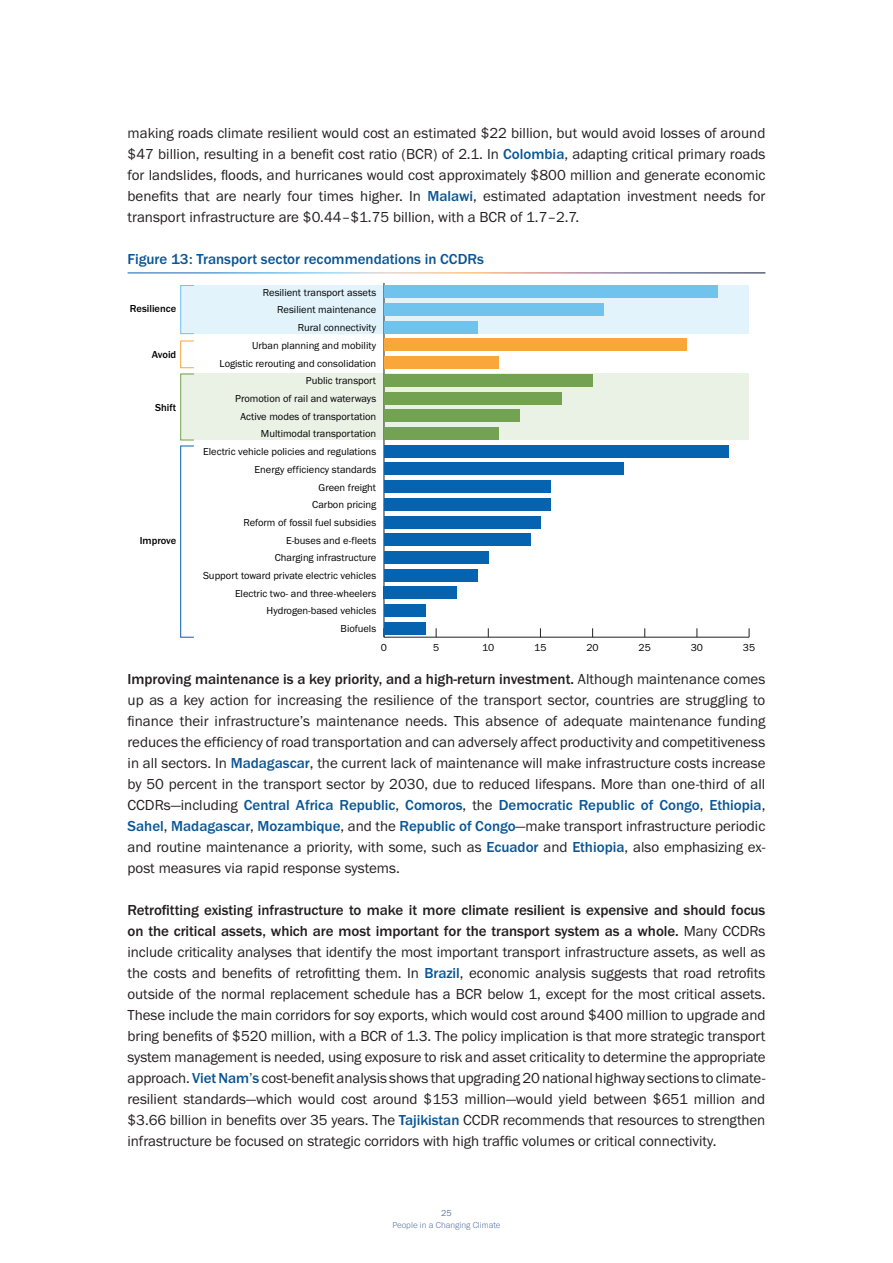
<style>
.page{position:relative;width:893px;height:1263px;background:#fff}
.page>*{position:absolute;margin:0;border:0;box-sizing:border-box;transform-origin:0 0}
.Main_Text{font:15px/21px "Franklin Gothic URW Boo";color:#231f20;text-align:justify}
.Figure_Title{font:500 15px "Franklin Gothic URW";color:#0b5594}
.t1{font:10.5px/17.7px "Franklin Gothic URW Boo";color:#000;text-align:right}
.t2{font:500 10.5px "Franklin Gothic URW";color:#000}
.t3{font:300 9px "Franklin Gothic URW";color:#6079a6}
.t4{font:9px "Franklin Gothic URW Boo";color:#6079a6}
.s1{font-family:"Franklin Gothic URW";font-weight:500;color:#0b5594}
.s2{font-family:"Franklin Gothic URW";font-weight:500}
</style>
<div class="page">
<div style="left:181px;top:374px;width:568px;height:66px;background:#eaf1e5"></div>
<div style="left:181px;top:285px;width:568px;height:49px;background:#e2f3fb"></div>
<div style="left:180px;top:285px;width:14px;height:49px;border:1px solid #6fc3ed"></div>
<div style="left:180px;top:341px;width:14px;height:27px;border:1px solid #f9a63a"></div>
<div style="left:180px;top:374px;width:14px;height:66px;border:1px solid #73a252"></div>
<div style="left:180px;top:446px;width:14px;height:191px;border:1px solid #0663af"></div>
<hr style="left:384px;top:637px;width:365px;height:1px;background:#231f20">
<hr style="left:384px;top:283px;width:1px;height:354px;background:#231f20">
<div style="left:384px;top:285px;width:334px;height:13px;background:#6fc3ed"></div>
<div style="left:384px;top:303px;width:219px;height:13px;background:#6fc3ed"></div>
<div style="left:384px;top:321px;width:94px;height:13px;background:#6fc3ed"></div>
<div style="left:384px;top:339px;width:302px;height:12px;background:#f9a63a"></div>
<div style="left:384px;top:356px;width:115px;height:13px;background:#f9a63a"></div>
<div style="left:384px;top:374px;width:209px;height:13px;background:#73a252"></div>
<div style="left:384px;top:392px;width:177px;height:12px;background:#73a252"></div>
<div style="left:384px;top:409px;width:136px;height:13px;background:#73a252"></div>
<div style="left:384px;top:427px;width:115px;height:13px;background:#73a252"></div>
<div style="left:384px;top:445px;width:344px;height:13px;background:#0663af"></div>
<div style="left:384px;top:462px;width:240px;height:13px;background:#0663af"></div>
<div style="left:384px;top:480px;width:167px;height:13px;background:#0663af"></div>
<div style="left:384px;top:498px;width:167px;height:13px;background:#0663af"></div>
<div style="left:384px;top:516px;width:156px;height:12px;background:#0663af"></div>
<div style="left:384px;top:533px;width:146px;height:13px;background:#0663af"></div>
<div style="left:384px;top:551px;width:104px;height:13px;background:#0663af"></div>
<div style="left:384px;top:569px;width:94px;height:12px;background:#0663af"></div>
<div style="left:384px;top:586px;width:73px;height:13px;background:#0663af"></div>
<div style="left:384px;top:604px;width:42px;height:13px;background:#0663af"></div>
<div style="left:384px;top:622px;width:42px;height:13px;background:#0663af"></div>
<p class="Main_Text" style="left:128px;top:122px;width:639px">making roads climate resilient would cost an estimated $22 billion, but would avoid losses of around $47 billion, resulting in a benefit cost ratio (BCR) of 2.1. In <span class="s1">Colombia</span>, adapting critical primary roads for landslides, floods, and hurricanes would cost approximately $800 million and generate economic benefits that are nearly four times higher. In <span class="s1">Malawi</span>, estimated adaptation investment needs for transport infrastructure are $0.44–$1.75 billion, with a BCR of 1.7–2.7.</p>
<p class="Figure_Title" style="left:128px;top:250px;width:358px">Figure 13: Transport sector recommendations in CCDRs</p>
<p class="t1" style="left:203px;top:283px;width:175px">Resilient transport assets<br>Resilient maintenance<br>Rural connectivity<br>Urban planning and mobility<br>Logistic rerouting and consolidation<br>Public transport<br>Promotion of rail and waterways<br>Active modes of transportation<br>Multimodal transportation<br>Electric vehicle policies and regulations<br>Energy efficiency standards<br>Green freight<br>Carbon pricing<br>Reform of fossil fuel subsidies<br>E-buses and e-fleets<br>Charging infrastructure<br>Support toward private electric vehicles<br>Electric two- and three-wheelers<br>Hydrogen-based vehicles<br>Biofuels</p>
<p class="t2" style="left:130px;top:302px;width:48px">Resilience</p>
<p class="t2" style="left:152px;top:348px;width:26px">Avoid</p>
<p class="t2" style="left:155px;top:401px;width:23px">Shift</p>
<p class="t2" style="left:140px;top:534px;width:38px">Improve</p>
<p class="t1" style="left:381px;top:638px;width:8px">0</p>
<p class="t1" style="left:433px;top:638px;width:8px">5</p>
<p class="t1" style="left:482px;top:638px;width:14px">10</p>
<p class="t1" style="left:534px;top:638px;width:14px">15</p>
<p class="t1" style="left:586px;top:638px;width:14px">20</p>
<p class="t1" style="left:639px;top:638px;width:14px">25</p>
<p class="t1" style="left:691px;top:638px;width:14px">30</p>
<p class="t1" style="left:743px;top:638px;width:14px">35</p>
<p class="Main_Text" style="left:128px;top:668px;width:639px"><span class="s2">Improving maintenance is a key priority, and a high-return investment.</span> Although maintenance comes up as a key action for increasing the resilience of the transport sector, countries are struggling to finance their infrastructure’s maintenance needs. This absence of adequate maintenance funding reduces the efficiency of road transportation and can adversely affect productivity and competitiveness in all sectors. In <span class="s1">Madagascar</span>, the current lack of maintenance will make infrastructure costs increase by 50 percent in the transport sector by 2030, due to reduced lifespans. More than one-third of all CCDRs—including <span class="s1">Central Africa Republic</span>, <span class="s1">Comoros</span>, the <span class="s1">Democratic Republic of Congo</span>, <span class="s1">Ethiopia</span>, <span class="s1">Sahel</span>, <span class="s1">Madagascar</span>, <span class="s1">Mozambique</span>, and the <span class="s1">Republic of Congo</span>—make transport infrastructure periodic and routine maintenance a priority, with some, such as <span class="s1">Ecuador</span> and <span class="s1">Ethiopia</span>, also emphasizing ex&shy;post measures via rapid response systems.</p>
<p class="Main_Text" style="left:128px;top:899px;width:639px"><span class="s2">Retrofitting existing infrastructure to make it more climate resilient is expensive and should focus on the critical assets, which are most important for the transport system as a whole.</span> Many CCDRs include criticality analyses that identify the most important transport infrastructure assets, as well as the costs and benefits of retrofitting them. In <span class="s1">Brazil</span>, economic analysis suggests that road retrofits outside of the normal replacement schedule has a BCR below 1, except for the most critical assets.<br>These include the main corridors for soy exports, which would cost around $400 million to upgrade and bring benefits of $520 million, with a BCR of 1.3. The policy implication is that more strategic transport system management is needed, using exposure to risk and asset criticality to determine the appropriate approach. <span class="s1">Viet Nam’s</span> cost-benefit analysis shows that upgrading 20 national highway sections to climate&shy;resilient standards—which would cost around $153 million—would yield between $651 million and $3.66 billion in benefits over 35 years. The <span class="s1">Tajikistan</span> CCDR recommends that resources to strengthen infrastructure be focused on strategic corridors with high traffic volumes or critical connectivity.</p>
<p class="t4" style="left:441px;top:1207px;width:12px">25</p>
<p class="t3" style="left:392px;top:1219px;width:110px">People in a Changing Climate</p>
</div>
